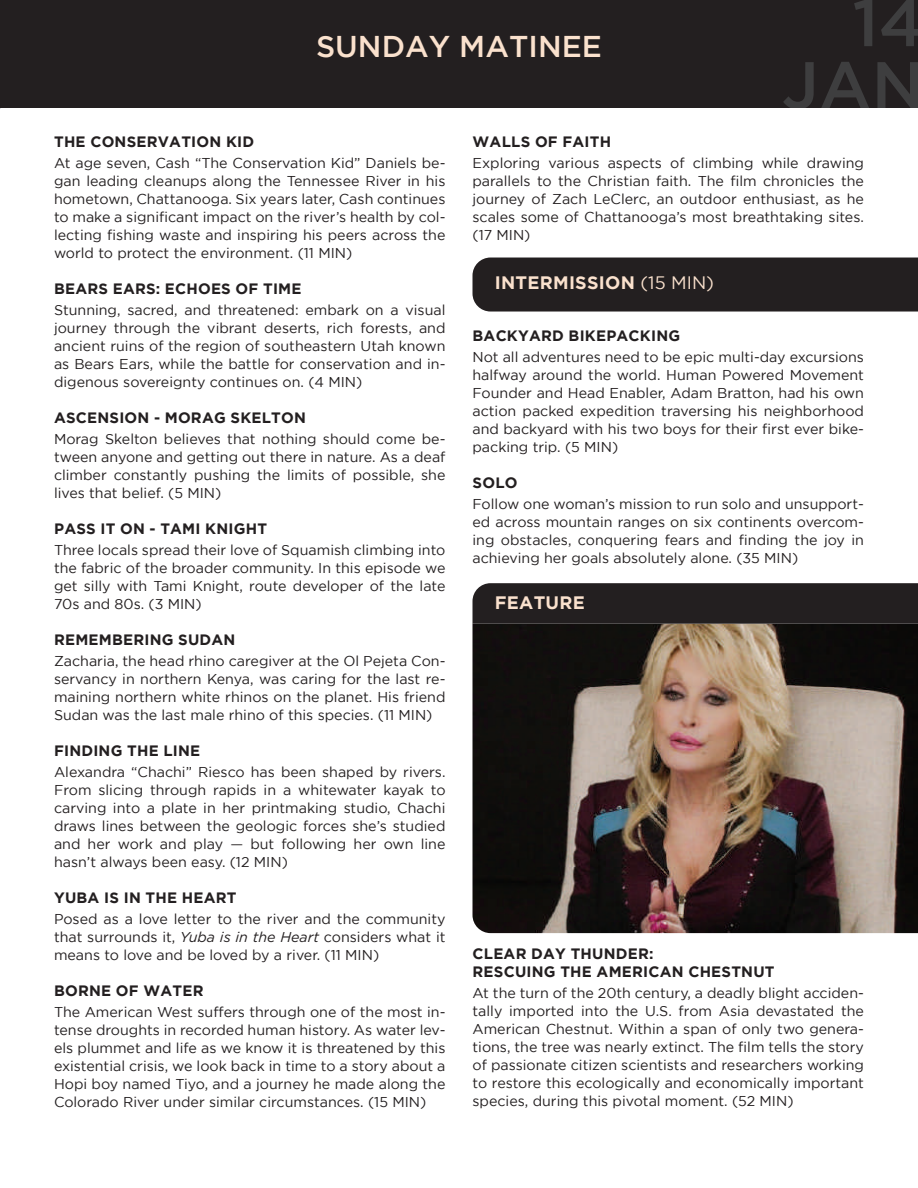
<style>
.page{position:relative;width:918px;height:1188px;background:#fff}
.page>*{position:absolute;margin:0;border:0;box-sizing:border-box;transform-origin:0 0}
.t1{font:500 66.45px/62.6px "Gotham";color:#3e3e3f;text-align:right}
.t2{font:500 30px "Gotham";color:#fae1cd}
.t3{font:700 18px "Gotham";letter-spacing:.015em;color:#fae1cd}
.t4{font:700 15px/18px "Gotham";letter-spacing:.015em;color:#231f20}
.t5{font:14.25px/18px "Gotham";color:#231f20;text-align:justify}
.s1{font-style:italic}
.s2{font-weight:400}
</style>
<div class="page">
<div style="left:0;top:0;width:918px;height:108px;background:#231f20"></div>
<img style="left:472px;top:624px;width:446px;height:309px">
<div style="left:472px;top:583px;width:446px;height:41px;background:#231f20"></div>
<div style="left:472px;top:258px;width:446px;height:54px;background:#231f20"></div>
<h2 class="t2" style="left:316px;top:30px;width:287px">SUNDAY MATINEE</h2>
<h1 class="t1" style="left:782px;top:-10px;width:144px">14<br>JAN</h1>
<p class="t4" style="left:54px;top:132px;width:202px">THE CONSERVATION KID</p>
<p class="t5" style="left:54px;top:154px;width:393px">At age seven, Cash “The Conservation Kid” Daniels be&shy;gan leading cleanups along the Tennessee River in his hometown, Chattanooga. Six years later, Cash continues to make a significant impact on the river’s health by col&shy;lecting fishing waste and inspiring his peers across the world to protect the environment. (11 MIN)</p>
<p class="t4" style="left:54px;top:279px;width:249px">BEARS EARS: ECHOES OF TIME</p>
<p class="t5" style="left:54px;top:301px;width:393px">Stunning, sacred, and threatened: embark on a visual journey through the vibrant deserts, rich forests, and ancient ruins of the region of southeastern Utah known as Bears Ears, while the battle for conservation and in&shy;digenous sovereignty continues on. (4 MIN)</p>
<p class="t4" style="left:54px;top:408px;width:253px">ASCENSION - MORAG SKELTON</p>
<p class="t5" style="left:54px;top:430px;width:393px">Morag Skelton believes that nothing should come be&shy;tween anyone and getting out there in nature. As a deaf climber constantly pushing the limits of possible, she lives that belief. (5 MIN)</p>
<p class="t4" style="left:54px;top:519px;width:214px">PASS IT ON - TAMI KNIGHT</p>
<p class="t5" style="left:54px;top:541px;width:393px">Three locals spread their love of Squamish climbing into the fabric of the broader community. In this episode we get silly with Tami Knight, route developer of the late 70s and 80s. (3 MIN)</p>
<p class="t4" style="left:54px;top:630px;width:183px">REMEMBERING SUDAN</p>
<p class="t5" style="left:54px;top:652px;width:393px">Zacharia, the head rhino caregiver at the Ol Pejeta Con&shy;servancy in northern Kenya, was caring for the last re&shy;maining northern white rhinos on the planet. His friend Sudan was the last male rhino of this species. (11 MIN)</p>
<p class="t4" style="left:54px;top:741px;width:148px">FINDING THE LINE</p>
<p class="t5" style="left:54px;top:763px;width:393px">Alexandra “Chachi” Riesco has been shaped by rivers.<br>From slicing through rapids in a whitewater kayak to carving into a plate in her printmaking studio, Chachi draws lines between the geologic forces she’s studied and her work and play — but following her own line hasn’t always been easy. (12 MIN)</p>
<p class="t4" style="left:54px;top:888px;width:184px">YUBA IS IN THE HEART</p>
<p class="t5" style="left:54px;top:910px;width:393px">Posed as a love letter to the river and the community that surrounds it, <span class="s1">Yuba is in the Heart</span> considers what it means to love and be loved by a river. (11 MIN)</p>
<p class="t4" style="left:54px;top:981px;width:151px">BORNE OF WATER</p>
<p class="t5" style="left:54px;top:1003px;width:393px">The American West suffers through one of the most in&shy;tense droughts in recorded human history. As water lev&shy;els plummet and life as we know it is threatened by this existential crisis, we look back in time to a story about a Hopi boy named Tiyo, and a journey he made along the Colorado River under similar circumstances. (15 MIN)</p>
<p class="t4" style="left:473px;top:132px;width:140px">WALLS OF FAITH</p>
<p class="t5" style="left:472px;top:154px;width:393px">Exploring various aspects of climbing while drawing parallels to the Christian faith. The film chronicles the journey of Zach LeClerc, an outdoor enthusiast, as he scales some of Chattanooga’s most breathtaking sites. (17 MIN)</p>
<p class="t3" style="left:495px;top:273px;width:221px">INTERMISSION <span class="s2">(15 MIN)</span></p>
<p class="t4" style="left:473px;top:326px;width:209px">BACKYARD BIKEPACKING</p>
<p class="t5" style="left:472px;top:347px;width:393px">Not all adventures need to be epic multi-day excursions halfway around the world. Human Powered Movement Founder and Head Enabler, Adam Bratton, had his own action packed expedition traversing his neighborhood and backyard with his two boys for their first ever bike&shy;packing trip. (5 MIN)</p>
<p class="t4" style="left:473px;top:473px;width:47px">SOLO</p>
<p class="t5" style="left:472px;top:494px;width:393px">Follow one woman’s mission to run solo and unsupport&shy;ed across mountain ranges on six continents overcom&shy;ing obstacles, conquering fears and finding the joy in achieving her goals absolutely alone. (35 MIN)</p>
<p class="t3" style="left:495px;top:592px;width:91px">FEATURE</p>
<p class="t4" style="left:473px;top:944px;width:304px">CLEAR DAY THUNDER:<br>RESCUING THE AMERICAN CHESTNUT</p>
<p class="t5" style="left:472px;top:983px;width:393px">At the turn of the 20th century, a deadly blight acciden&shy;tally imported into the U.S. from Asia devastated the American Chestnut. Within a span of only two genera&shy;tions, the tree was nearly extinct. The film tells the story of passionate citizen scientists and researchers working to restore this ecologically and economically important species, during this pivotal moment. (52 MIN)</p>
</div>
